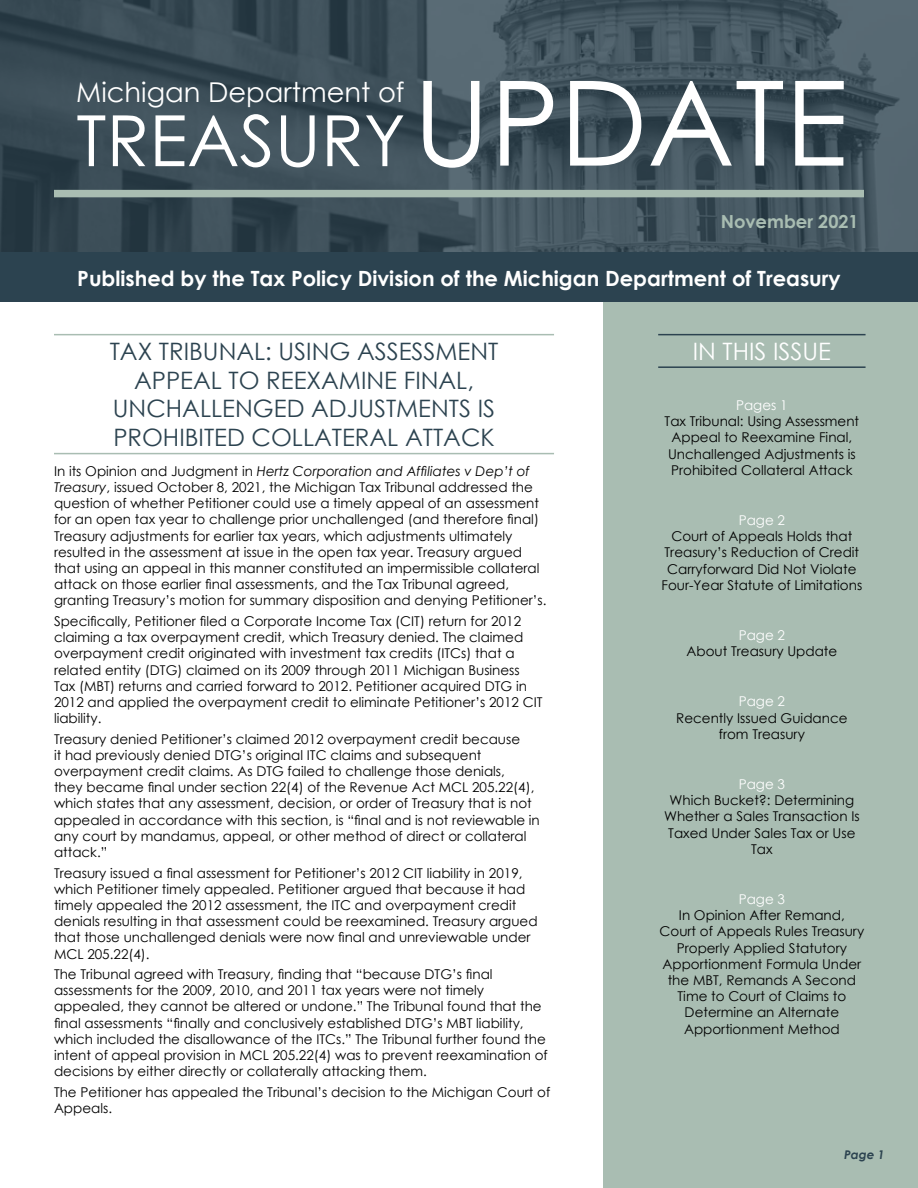
<style>
.page{position:relative;width:918px;height:1188px;background:#fff}
.page>*{position:absolute;margin:0;border:0;box-sizing:border-box;transform-origin:0 0}
.t1{font:117.9px "Century Gothic";color:#fff}
.t2{font:70.65px "Century Gothic";color:#fff}
.t3{font:27.3px "Century Gothic";color:#fff}
.t4{font:24px/28.8px "Century Gothic";color:#2c4350;text-align:center}
.t5{font:24px "Century Gothic";color:#fff}
.t6{font:700 21px "Century Gothic";color:#fff}
.t7{font:700 18px "Century Gothic";color:#a9bdb2}
.t8{font:13.5px/16.2px "Century Gothic";color:#000}
.t9{font:13.5px "Century Gothic";color:#fff}
.t10{font:italic 700 12px "Century Gothic";color:#2c4350}
.s1{font-style:italic}
</style>
<div class="page">
<div style="left:604px;top:294px;width:314px;height:894px;background:#a9bdb2"></div>
<svg style="left:0;top:0;width:918px;height:252px;background:#3e505a"></svg>
<div style="left:54px;top:190px;width:810px;height:7px;background:#a9bdb2"></div>
<div style="left:0;top:252px;width:918px;height:50px;background:#2c4350"></div>
<hr style="left:658px;top:334px;width:208px;height:1px;background:#2c4350">
<hr style="left:658px;top:366px;width:208px;height:2px;background:#2c4350">
<hr style="left:54px;top:334px;width:500px;height:1px;background:#a9bdb2">
<hr style="left:54px;top:453px;width:500px;height:1px;background:#a9bdb2">
<h3 class="t3" style="left:76px;top:73px;width:330px">Michigan Department of</h3>
<h2 class="t2" style="left:76px;top:91px;width:331px">TREASURY</h2>
<h1 class="t1" style="left:413px;top:41px;width:437px">UPDATE</h1>
<h3 class="t7" style="left:721px;top:208px;width:139px">November 2021</h3>
<h3 class="t6" style="left:77px;top:262px;width:765px">Published by the Tax Policy Division of the Michigan Department of Treasury</h3>
<h3 class="t4" style="left:110px;top:336px;width:390px">TAX TRIBUNAL: USING ASSESSMENT<br>APPEAL TO REEXAMINE FINAL,<br>UNCHALLENGED ADJUSTMENTS IS<br>PROHIBITED COLLATERAL ATTACK</h3>
<p class="t8" style="left:54px;top:463px;width:494px">In its Opinion and Judgment in <span class="s1">Hertz Corporation and Affiliates v Dep’t of Treasury</span>, issued October 8, 2021, the Michigan Tax Tribunal addressed the question of whether Petitioner could use a timely appeal of an assessment for an open tax year to challenge prior unchallenged (and therefore final)<br>Treasury adjustments for earlier tax years, which adjustments ultimately resulted in the assessment at issue in the open tax year. Treasury argued that using an appeal in this manner constituted an impermissible collateral attack on those earlier final assessments, and the Tax Tribunal agreed, granting Treasury’s motion for summary disposition and denying Petitioner’s.</p>
<p class="t8" style="left:54px;top:613px;width:490px">Specifically, Petitioner filed a Corporate Income Tax (CIT) return for 2012 claiming a tax overpayment credit, which Treasury denied. The claimed overpayment credit originated with investment tax credits (ITCs) that a related entity (DTG) claimed on its 2009 through 2011 Michigan Business Tax (MBT) returns and carried forward to 2012. Petitioner acquired DTG in 2012 and applied the overpayment credit to eliminate Petitioner’s 2012 CIT liability.</p>
<p class="t8" style="left:54px;top:730px;width:487px">Treasury denied Petitioner’s claimed 2012 overpayment credit because<br>it had previously denied DTG’s original ITC claims and subsequent overpayment credit claims. As DTG failed to challenge those denials,<br>they became final under section 22(4) of the Revenue Act MCL 205.22(4), which states that any assessment, decision, or order of Treasury that is not appealed in accordance with this section, is “final and is not reviewable in any court by mandamus, appeal, or other method of direct or collateral attack.”</p>
<p class="t8" style="left:54px;top:864px;width:485px">Treasury issued a final assessment for Petitioner’s 2012 CIT liability in 2019, which Petitioner timely appealed. Petitioner argued that because it had timely appealed the 2012 assessment, the ITC and overpayment credit denials resulting in that assessment could be reexamined. Treasury argued that those unchallenged denials were now final and unreviewable under MCL 205.22(4).</p>
<p class="t8" style="left:54px;top:966px;width:495px">The Tribunal agreed with Treasury, finding that “because DTG’s final assessments for the 2009, 2010, and 2011 tax years were not timely appealed, they cannot be altered or undone.” The Tribunal found that the final assessments “finally and conclusively established DTG’s MBT liability, which included the disallowance of the ITCs.” The Tribunal further found the intent of appeal provision in MCL 205.22(4) was to prevent reexamination of decisions by either directly or collaterally attacking them.</p>
<p class="t8" style="left:54px;top:1084px;width:498px">The Petitioner has appealed the Tribunal’s decision to the Michigan Court of<br>Appeals.</p>
<h3 class="t5" style="left:693px;top:334px;width:140px">IN THIS ISSUE</h3>
<p class="t9" style="left:736px;top:396px;width:53px">Pages 1</p>
<p class="t8" style="left:665px;top:413px;width:196px">Tax Tribunal: Using Assessment<br>Appeal to Reexamine Final,<br>Unchallenged Adjustments is<br>Prohibited Collateral Attack</p>
<p class="t9" style="left:739px;top:511px;width:48px">Page 2</p>
<p class="t8" style="left:661px;top:528px;width:202px;text-align:center">Court of Appeals Holds that<br>Treasury’s Reduction of Credit<br>Carryforward Did Not Violate<br>Four-Year Statute of Limitations</p>
<p class="t9" style="left:739px;top:626px;width:48px">Page 2</p>
<p class="t8" style="left:687px;top:643px;width:152px">About Treasury Update</p>
<p class="t9" style="left:739px;top:692px;width:48px">Page 2</p>
<p class="t8" style="left:676px;top:709px;width:173px;text-align:center">Recently Issued Guidance from Treasury</p>
<p class="t9" style="left:739px;top:775px;width:48px">Page 3</p>
<p class="t8" style="left:664px;top:792px;width:197px;text-align:center">Which Bucket?: Determining<br>Whether a Sales Transaction Is<br>Taxed Under Sales Tax or Use<br>Tax</p>
<p class="t9" style="left:739px;top:890px;width:48px">Page 3</p>
<p class="t8" style="left:660px;top:907px;width:206px;text-align:center">In Opinion After Remand,<br>Court of Appeals Rules Treasury<br>Properly Applied Statutory<br>Apportionment Formula Under the MBT, Remands A Second<br>Time to Court of Claims to<br>Determine an Alternate<br>Apportionment Method</p>
<p class="t10" style="left:844px;top:1146px;width:42px">Page 1</p>
</div>
